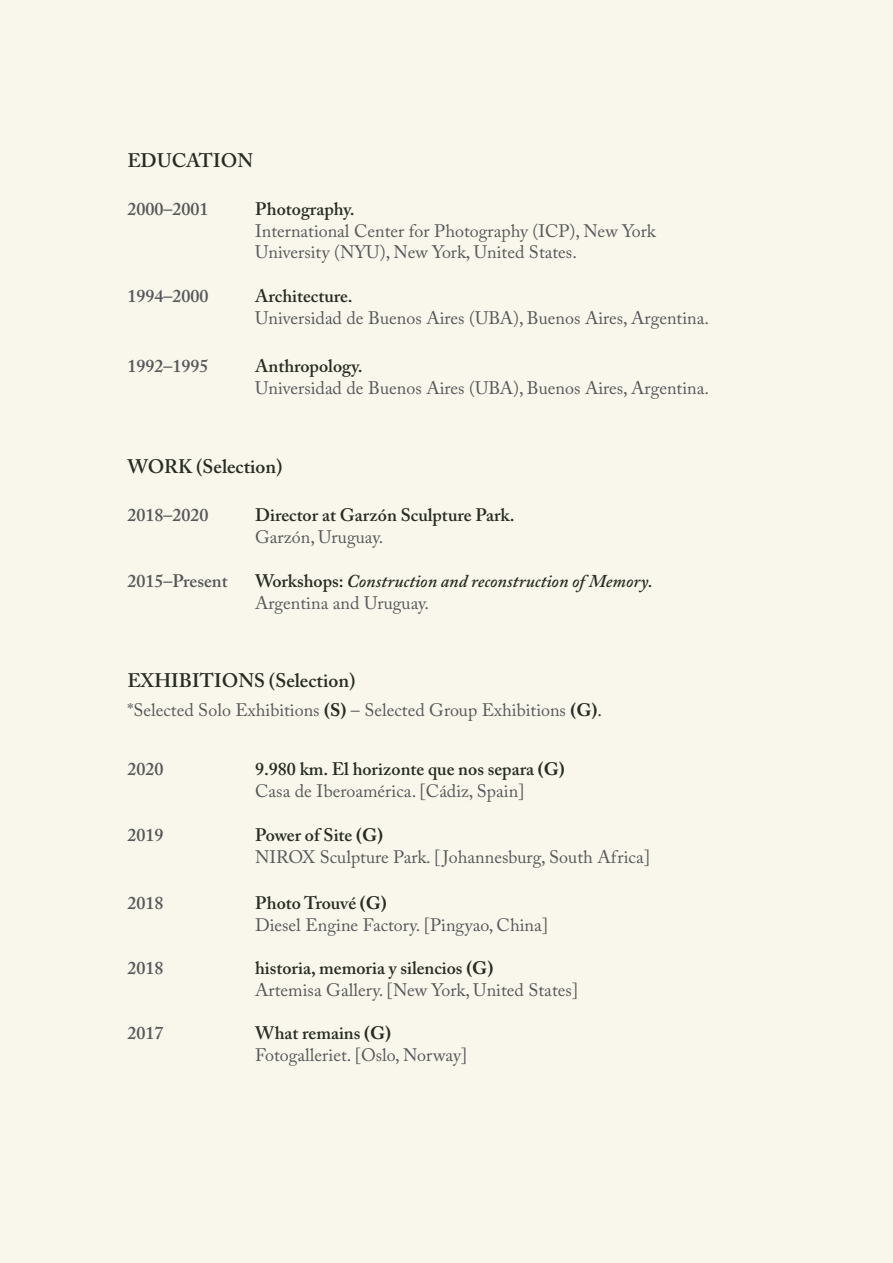
<style>
.page{position:relative;width:893px;height:1263px;background:#f9f7eb}
.page>*{position:absolute;margin:0;border:0;box-sizing:border-box;transform-origin:0 0}
.t1{font:600 19.5px "Adobe Caslon Pro";color:#282d24}
.t2{font:18px "Adobe Caslon Pro";color:#57585a}
.t3{font:600 18px "Adobe Caslon Pro";color:#282d24}
.t4{font:600 18px "Adobe Caslon Pro";color:#57585a}
.t5{font:italic 600 18px "Adobe Caslon Pro";color:#282d24}
.s1{font-style:normal}
.s2{font-weight:700;color:#282d24}
.s3{color:#282d24}
.s4{font-weight:700}
</style>
<div class="page">
<p class="t1" style="left:128px;top:149px;width:127px">EDUCATION</p>
<p class="t4" style="left:128px;top:198px;width:82px">2000–2001</p>
<p class="t4" style="left:128px;top:285px;width:82px">1994–2000</p>
<p class="t4" style="left:128px;top:356px;width:82px">1992–1995</p>
<p class="t3" style="left:255px;top:198px;width:101px">Photography.</p>
<p class="t2" style="left:255px;top:220px;width:402px">International Center for Photography (ICP), New York</p>
<p class="t2" style="left:255px;top:241px;width:323px">University (NYU), New York, United States.</p>
<p class="t3" style="left:255px;top:285px;width:99px">Architecture.</p>
<p class="t2" style="left:255px;top:307px;width:455px">Universidad de Buenos Aires (UBA), Buenos Aires, Argentina.</p>
<p class="t3" style="left:255px;top:356px;width:109px">Anthropology.</p>
<p class="t2" style="left:255px;top:377px;width:455px">Universidad de Buenos Aires (UBA), Buenos Aires, Argentina.</p>
<p class="t1" style="left:128px;top:455px;width:157px">WORK (Selection)</p>
<p class="t4" style="left:128px;top:504px;width:82px">2018–2020</p>
<p class="t4" style="left:128px;top:570px;width:102px">2015–Present</p>
<p class="t3" style="left:255px;top:504px;width:261px">Director at Garzón Sculpture Park.</p>
<p class="t2" style="left:255px;top:526px;width:130px">Garzón, Uruguay.</p>
<p class="t5" style="left:255px;top:570px;width:399px"><span class="s1">Workshops:</span> Construction and reconstruction of Memory.</p>
<p class="t2" style="left:255px;top:592px;width:176px">Argentina and Uruguay.</p>
<p class="t1" style="left:128px;top:669px;width:229px">EXHIBITIONS (Selection)</p>
<p class="t2" style="left:128px;top:699px;width:476px">*Selected Solo Exhibitions <span class="s2">(S)</span> – Selected Group Exhibitions <span class="s2">(G)</span><span class="s3">.</span></p>
<p class="t4" style="left:128px;top:758px;width:37px">2020</p>
<p class="t4" style="left:128px;top:824px;width:37px">2019</p>
<p class="t4" style="left:128px;top:892px;width:37px">2018</p>
<p class="t4" style="left:128px;top:957px;width:37px">2018</p>
<p class="t4" style="left:128px;top:1022px;width:37px">2017</p>
<p class="t3" style="left:255px;top:758px;width:311px">9.980 km. El horizonte que nos separa <span class="s4">(G)</span></p>
<p class="t2" style="left:255px;top:780px;width:271px">Casa de Iberoamérica. [Cádiz, Spain]</p>
<p class="t3" style="left:255px;top:824px;width:129px">Power of Site <span class="s4">(G)</span></p>
<p class="t2" style="left:255px;top:846px;width:397px">NIROX Sculpture Park. [ Johannesburg, South Africa]</p>
<p class="t3" style="left:255px;top:892px;width:133px">Photo Trouvé <span class="s4">(G)</span></p>
<p class="t2" style="left:255px;top:914px;width:295px">Diesel Engine Factory. [Pingyao, China]</p>
<p class="t3" style="left:255px;top:957px;width:240px">historia, memoria y silencios <span class="s4">(G)</span></p>
<p class="t2" style="left:255px;top:979px;width:325px">Artemisa Gallery. [New York, United States]</p>
<p class="t3" style="left:255px;top:1022px;width:137px">What remains <span class="s4">(G)</span></p>
<p class="t2" style="left:255px;top:1044px;width:214px">Fotogalleriet. [Oslo, Norway]</p>
</div>
